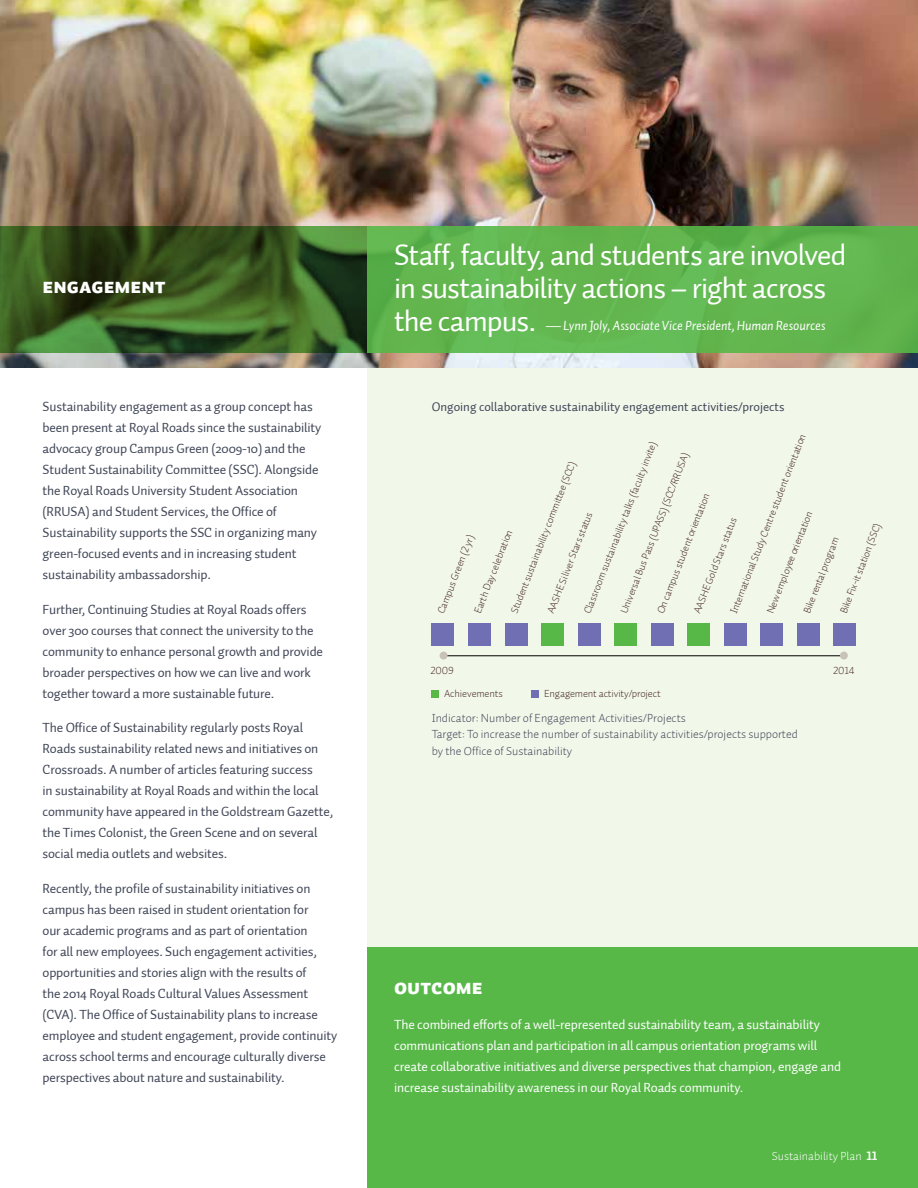
<style>
.page{position:relative;width:918px;height:1188px;background:#fff}
.page>*{position:absolute;margin:0;border:0;box-sizing:border-box;transform-origin:0 0}
.t1{font:30px/33px "Auto 1";letter-spacing:-.03em;color:#fff}
.t2{font:21px "Auto 1 Black Sm Cp";color:#fff}
.t3{font:13.5px/21px "Auto 1";letter-spacing:-.01em;color:#404657}
.t4{font:13.5px/21px "Auto 1";letter-spacing:-.01em;color:#fff}
.t5{font:italic 13.5px "Auto 1";letter-spacing:-.01em;color:#fff}
.t6{font:12.75px "Auto 1 Regular LF";color:#404657}
.t7{font:300 12px/16.5px "Auto 1";color:#404657}
.t8{font:12px "Auto 1 Light LF";color:#fff}
.t9{font:10.5px "Auto 1 Light LF";letter-spacing:-.01em;color:#472a2b}
.s1{font-family:"Auto 1 Bold LF"}
</style>
<div class="page">
<div style="left:367px;top:340px;width:551px;height:607px;background:#f1f7e9"></div>
<img style="left:0;top:0;width:918px;height:367px">
<div style="left:367px;top:947px;width:551px;height:241px;background:#57b847"></div>
<svg style="left:367px;top:226px;width:551px;height:127px;background:#61b64f"></svg>
<svg style="left:0;top:226px;width:367px;height:127px;background:#375822"></svg>
<hr style="left:444px;top:656px;width:400px;height:1px;background:#000">
<div style="left:440px;top:652px;width:8px;height:8px;background:#c9c2b8;border-radius:50%"></div>
<div style="left:840px;top:652px;width:8px;height:8px;background:#c9c2b8;border-radius:50%"></div>
<div style="left:432px;top:623px;width:22px;height:23px;background:#716fb4"></div>
<div style="left:468px;top:623px;width:23px;height:23px;background:#716fb4"></div>
<div style="left:505px;top:623px;width:22px;height:23px;background:#716fb4"></div>
<div style="left:541px;top:623px;width:23px;height:23px;background:#57b847"></div>
<div style="left:578px;top:623px;width:22px;height:23px;background:#716fb4"></div>
<div style="left:614px;top:623px;width:23px;height:23px;background:#57b847"></div>
<div style="left:651px;top:623px;width:22px;height:23px;background:#716fb4"></div>
<div style="left:687px;top:623px;width:23px;height:23px;background:#57b847"></div>
<div style="left:724px;top:623px;width:22px;height:23px;background:#716fb4"></div>
<div style="left:761px;top:623px;width:22px;height:23px;background:#716fb4"></div>
<div style="left:797px;top:623px;width:23px;height:23px;background:#716fb4"></div>
<div style="left:834px;top:623px;width:22px;height:23px;background:#716fb4"></div>
<div style="left:432px;top:690px;width:7px;height:8px;background:#57b847"></div>
<div style="left:532px;top:690px;width:7px;height:8px;background:#716fb4"></div>
<h2 class="t2" style="left:43px;top:274px;width:125px">ENGAGEMENT</h2>
<p class="t3" style="left:43px;top:397px;width:280px">Sustainability engagement as a group concept has been present at Royal Roads since the sustainability advocacy group Campus Green (2009-10) and the Student Sustainability Committee (SSC). Alongside the Royal Roads University Student Association (RRUSA) and Student Services, the Office of Sustainability supports the SSC in organizing many green-focused events and in increasing student sustainability ambassadorship.</p>
<p class="t3" style="left:43px;top:599px;width:282px">Further, Continuing Studies at Royal Roads offers over 300 courses that connect the university to the community to enhance personal growth and provide broader perspectives on how we can live and work together toward a more sustainable future.</p>
<p class="t3" style="left:43px;top:718px;width:292px">The Office of Sustainability regularly posts Royal Roads sustainability related news and initiatives on Crossroads. A number of articles featuring success<br>in sustainability at Royal Roads and within the local community have appeared in the Goldstream Gazette, the Times Colonist, the Green Scene and on several social media outlets and websites.</p>
<p class="t3" style="left:43px;top:878px;width:296px">Recently, the profile of sustainability initiatives on campus has been raised in student orientation for<br>our academic programs and as part of orientation<br>for all new employees. Such engagement activities, opportunities and stories align with the results of<br>the 2014 Royal Roads Cultural Values Assessment (CVA). The Office of Sustainability plans to increase employee and student engagement, provide continuity across school terms and encourage culturally diverse perspectives about nature and sustainability.</p>
<h1 class="t1" style="left:394px;top:239px;width:454px">Staff, faculty, and students are involved in sustainability actions – right across the campus.</h1>
<p class="t5" style="left:546px;top:317px;width:281px">— Lynn Joly, Associate Vice President, Human Resources</p>
<p class="t6" style="left:432px;top:399px;width:354px">Ongoing collaborative sustainability engagement activities/projects</p>
<p class="t9" style="left:727px;top:611px;width:193px;rotate:-69deg">International Study Centre student orientation</p>
<p class="t9" style="left:581px;top:611px;width:185px;rotate:-69deg">Classroom sustainability talks (faculty invite)</p>
<p class="t9" style="left:618px;top:611px;width:173px;rotate:-69deg">Universal Bus Pass (UPASS) (SCC/RRUSA)</p>
<p class="t9" style="left:508px;top:611px;width:164px;rotate:-69deg">Student sustainability committee (SCC)</p>
<p class="t9" style="left:654px;top:611px;width:130px;rotate:-69deg">On campus student orientation</p>
<p class="t9" style="left:764px;top:611px;width:111px;rotate:-69deg">New employee orientation</p>
<p class="t9" style="left:544px;top:611px;width:110px;rotate:-69deg">AASHE Siliver Stars status</p>
<p class="t9" style="left:691px;top:611px;width:104px;rotate:-69deg">AASHE Gold Stars status</p>
<p class="t9" style="left:837px;top:611px;width:97px;rotate:-69deg">Bike Fix-it station (SSC)</p>
<p class="t9" style="left:435px;top:611px;width:85px;rotate:-69deg">Campus Green (2 yr)</p>
<p class="t9" style="left:471px;top:611px;width:91px;rotate:-69deg">Earth Day celebration</p>
<p class="t9" style="left:800px;top:611px;width:83px;rotate:-69deg">Bike rental program</p>
<p class="t9" style="left:431px;top:663px;width:25px">2009</p>
<p class="t9" style="left:833px;top:663px;width:23px">2014</p>
<p class="t9" style="left:444px;top:687px;width:60px">Achievements</p>
<p class="t9" style="left:544px;top:687px;width:118px">Engagement activity/project</p>
<p class="t7" style="left:432px;top:709px;width:368px">Indicator: Number of Engagement Activities/Projects<br>Target: To increase the number of sustainability activities/projects supported by the Office of Sustainability</p>
<h2 class="t2" style="left:394px;top:975px;width:90px">OUTCOME</h2>
<p class="t4" style="left:394px;top:1014px;width:448px">The combined efforts of a well-represented sustainability team, a sustainability communications plan and participation in all campus orientation programs will create collaborative initiatives and diverse perspectives that champion, engage and increase sustainability awareness in our Royal Roads community.</p>
<p class="t8" style="left:772px;top:1148px;width:107px">Sustainability Plan <span class="s1">11</span></p>
</div>
